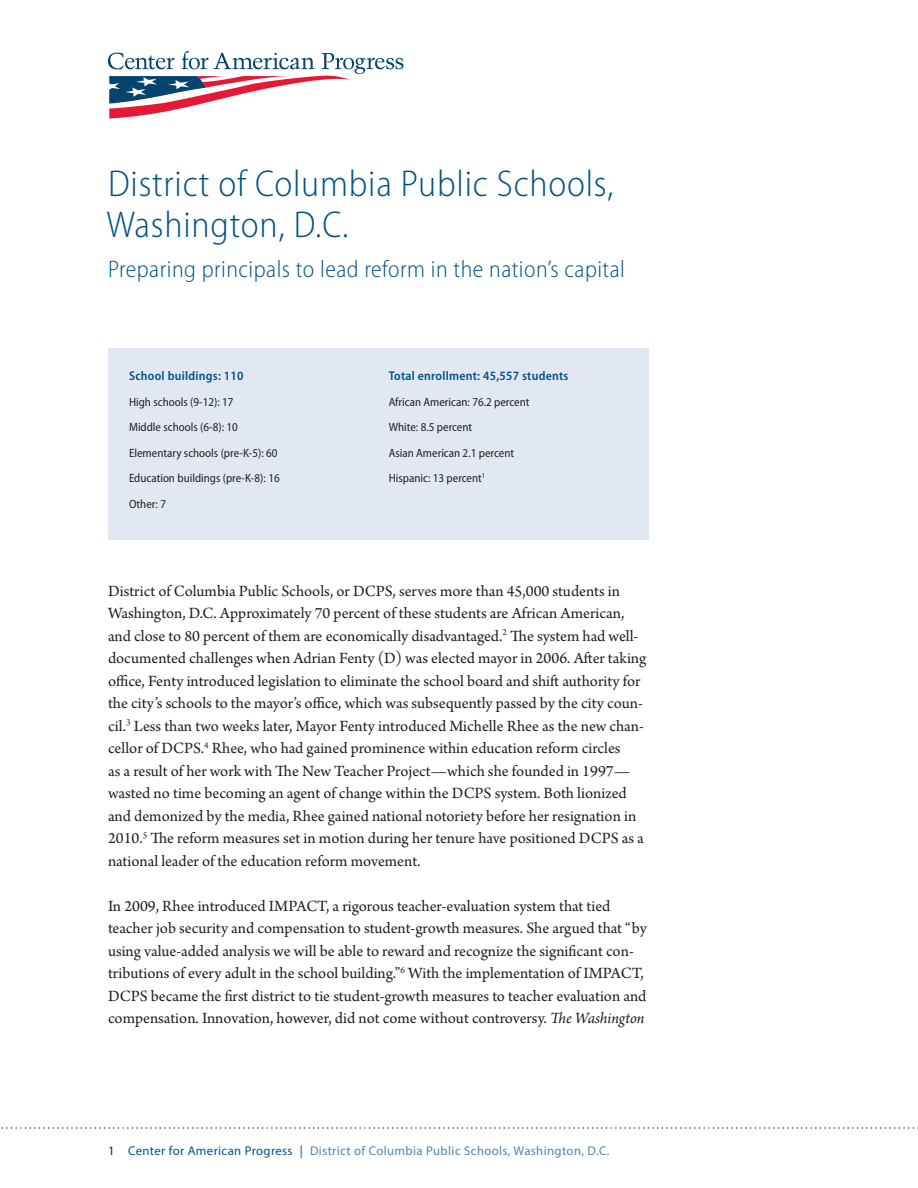
<style>
.page{position:relative;width:918px;height:1188px;background:#fff}
.page>*{position:absolute;margin:0;border:0;box-sizing:border-box;transform-origin:0 0}
.t1{font:300 semi-condensed 37.5px/40.5px "Myriad Pro";letter-spacing:.02em;color:#005187}
.t2{font:300 semi-condensed 24px "Myriad Pro";letter-spacing:.02em;color:#005187}
.t3{font:16.5px/22.5px "Arno Pro";color:#231f20}
.t4{font:12.75px "Myriad Pro";letter-spacing:.03em;color:#5083af}
.t5{font:600 semi-condensed 12.75px "Myriad Pro";letter-spacing:.02em;color:#005187}
.t6{font:semi-condensed 12px/25.7px "Myriad Pro";color:#231f20}
.s1{font-style:italic}
.s2{color:#231f20}
.s3{color:#005187}
</style>
<div class="page">
<svg style="left:1px;top:1127px;width:917px;height:2px"></svg>
<svg style="left:108px;top:51px;width:295px;height:68px"></svg>
<div style="left:108px;top:348px;width:540px;height:192px;background:#e2e8f1"></div>
<h1 class="t1" style="left:106px;top:164px;width:509px">District of Columbia Public Schools,<br>Washington, D.C.</h1>
<h2 class="t2" style="left:108px;top:256px;width:518px">Preparing principals to lead reform in the nation’s capital</h2>
<p class="t5" style="left:129px;top:369px;width:116px">School buildings: 110</p>
<p class="t6" style="left:129px;top:389px;width:152px">High schools (9-12): 17<br>Middle schools (6-8): 10<br>Elementary schools (pre-K-5): 60<br>Education buildings (pre-K-8): 16<br>Other: 7</p>
<p class="t5" style="left:389px;top:369px;width:181px">Total enrollment: 45,557 students</p>
<p class="t6" style="left:389px;top:389px;width:142px">African American: 76.2 percent<br>White: 8.5 percent<br>Asian American 2.1 percent<br>Hispanic: 13 percent<sup>1</sup></p>
<p class="t3" style="left:108px;top:580px;width:540px">District of Columbia Public Schools, or DCPS, serves more than 45,000 students in Washington, D.C. Approximately 70 percent of these students are African American, and close to 80 percent of them are economically disadvantaged.<sup>2</sup> The system had well&shy;documented challenges when Adrian Fenty (D) was elected mayor in 2006. After taking office, Fenty introduced legislation to eliminate the school board and shift authority for the city’s schools to the mayor’s office, which was subsequently passed by the city coun&shy;cil.<sup>3</sup> Less than two weeks later, Mayor Fenty introduced Michelle Rhee as the new chan&shy;cellor of DCPS.<sup>4</sup> Rhee, who had gained prominence within education reform circles<br>as a result of her work with The New Teacher Project—which she founded in 1997— wasted no time becoming an agent of change within the DCPS system. Both lionized and demonized by the media, Rhee gained national notoriety before her resignation in 2010.<sup>5</sup> The reform measures set in motion during her tenure have positioned DCPS as a national leader of the education reform movement.</p>
<p class="t3" style="left:108px;top:895px;width:541px">In 2009, Rhee introduced IMPACT, a rigorous teacher-evaluation system that tied teacher job security and compensation to student-growth measures. She argued that “by using value-added analysis we will be able to reward and recognize the significant con&shy;tributions of every adult in the school building.”<sup>6</sup> With the implementation of IMPACT, DCPS became the first district to tie student-growth measures to teacher evaluation and compensation. Innovation, however, did not come without controversy. <span class="s1">The Washington</span></p>
<p class="t4" style="left:108px;top:1143px;width:503px"><span class="s2">1</span> <span class="s3">Center for American Progress |</span> District of Columbia Public Schools, Washington, D.C.</p>
</div>
